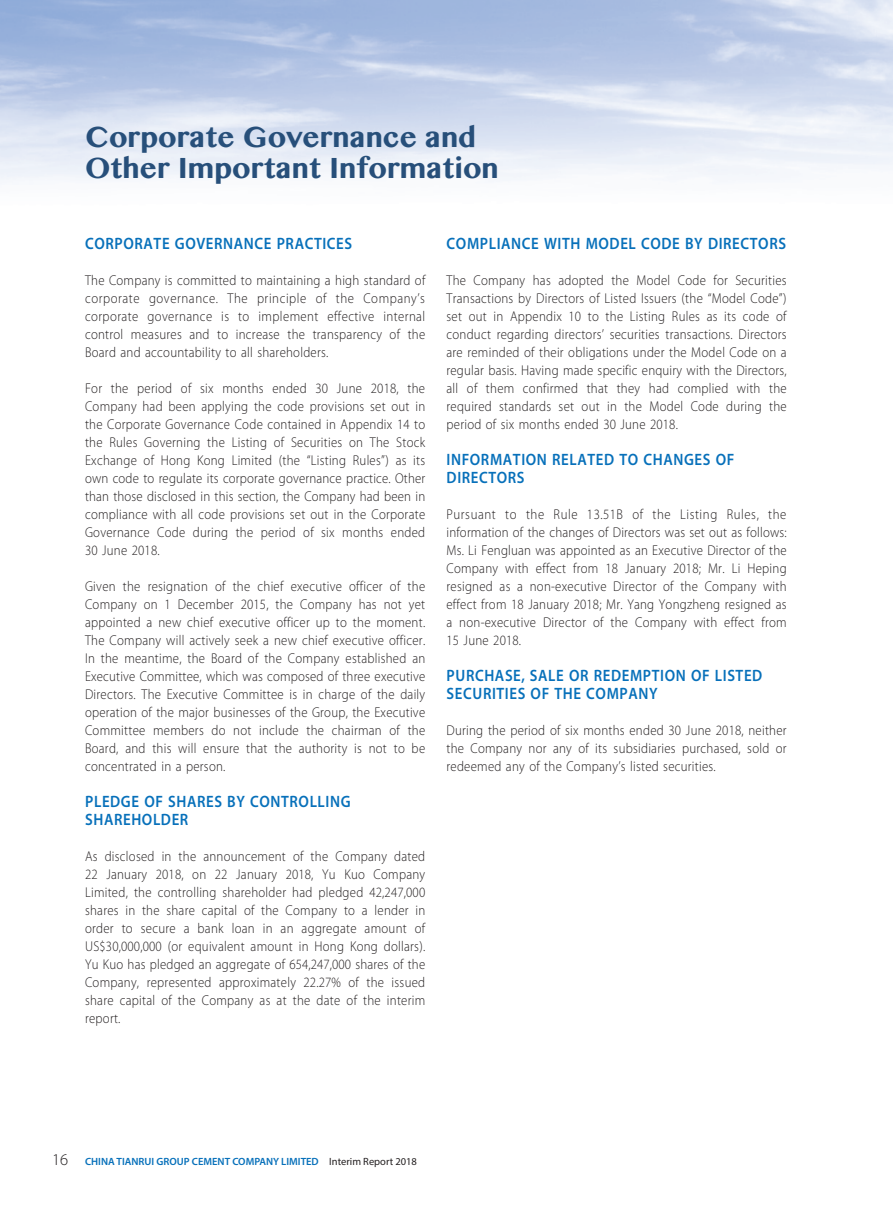
<style>
.page{position:relative;width:893px;height:1212px;background:#fff}
.page>*{position:absolute;margin:0;border:0;box-sizing:border-box;transform-origin:0 0}
.t1{font:700 28.5px/31.5px "Myanmar MN";color:#274f7a}
._03_H1{font:600 16.5px/18px "Myriad Pro";letter-spacing:.04em;color:#0770ba;scale:.9 1}
.t2{font:300 16.5px "Myriad Pro";color:#231f20}
._01_Body_Text{font:300 14.25px/18px "Myriad Pro";letter-spacing:.02em;color:#231f20;text-align:justify;scale:.9 1}
.t3{font:600 10.5px "Myriad Pro";color:#0770ba}
.s1{font-weight:400;color:#231f20}
</style>
<div class="page">
<h1 class="t1" style="left:85px;top:121px;width:415px">Corporate Governance and<br>Other Important Information</h1>
<p class="_03_H1" style="left:85px;top:234px;width:298px">CORPORATE GOVERNANCE PRACTICES</p>
<p class="_01_Body_Text" style="left:85px;top:271px;width:380px">The Company is committed to maintaining a high standard of corporate governance. The principle of the Company’s corporate governance is to implement effective internal control measures and to increase the transparency of the Board and accountability to all shareholders.</p>
<p class="_01_Body_Text" style="left:85px;top:379px;width:380px">For the period of six months ended 30 June 2018, the Company had been applying the code provisions set out in the Corporate Governance Code contained in Appendix 14 to the Rules Governing the Listing of Securities on The Stock Exchange of Hong Kong Limited (the “Listing Rules”) as its own code to regulate its corporate governance practice. Other than those disclosed in this section, the Company had been in compliance with all code provisions set out in the Corporate Governance Code during the period of six months ended 30 June 2018.</p>
<p class="_01_Body_Text" style="left:85px;top:577px;width:380px">Given the resignation of the chief executive officer of the Company on 1 December 2015, the Company has not yet appointed a new chief executive officer up to the moment.<br>The Company will actively seek a new chief executive officer.<br>In the meantime, the Board of the Company established an Executive Committee, which was composed of three executive Directors. The Executive Committee is in charge of the daily operation of the major businesses of the Group, the Executive Committee members do not include the chairman of the Board, and this will ensure that the authority is not to be concentrated in a person.</p>
<p class="_03_H1" style="left:85px;top:792px;width:296px">PLEDGE OF SHARES BY CONTROLLING<br>SHAREHOLDER</p>
<p class="_01_Body_Text" style="left:85px;top:847px;width:380px">As disclosed in the announcement of the Company dated 22 January 2018, on 22 January 2018, Yu Kuo Company Limited, the controlling shareholder had pledged 42,247,000 shares in the share capital of the Company to a lender in order to secure a bank loan in an aggregate amount of US$30,000,000 (or equivalent amount in Hong Kong dollars).<br>Yu Kuo has pledged an aggregate of 654,247,000 shares of the Company, represented approximately 22.27% of the issued share capital of the Company as at the date of the interim report.</p>
<p class="_03_H1" style="left:447px;top:234px;width:379px">COMPLIANCE WITH MODEL CODE BY DIRECTORS</p>
<p class="_01_Body_Text" style="left:446px;top:271px;width:380px">The Company has adopted the Model Code for Securities Transactions by Directors of Listed Issuers (the “Model Code”) set out in Appendix 10 to the Listing Rules as its code of conduct regarding directors’ securities transactions. Directors are reminded of their obligations under the Model Code on a regular basis. Having made specific enquiry with the Directors, all of them confirmed that they had complied with the required standards set out in the Model Code during the period of six months ended 30 June 2018.</p>
<p class="_03_H1" style="left:447px;top:450px;width:321px">INFORMATION RELATED TO CHANGES OF<br>DIRECTORS</p>
<p class="_01_Body_Text" style="left:446px;top:505px;width:380px">Pursuant to the Rule 13.51B of the Listing Rules, the information of the changes of Directors was set out as follows:<br>Ms. Li Fengluan was appointed as an Executive Director of the Company with effect from 18 January 2018; Mr. Li Heping resigned as a non-executive Director of the Company with effect from 18 January 2018; Mr. Yang Yongzheng resigned as a non-executive Director of the Company with effect from 15 June 2018.</p>
<p class="_03_H1" style="left:447px;top:666px;width:352px">PURCHASE, SALE OR REDEMPTION OF LISTED<br>SECURITIES OF THE COMPANY</p>
<p class="_01_Body_Text" style="left:446px;top:721px;width:379px">During the period of six months ended 30 June 2018, neither the Company nor any of its subsidiaries purchased, sold or redeemed any of the Company’s listed securities.</p>
<p class="t2" style="left:52px;top:1150px;width:18px">16</p>
<p class="t3" style="left:85px;top:1156px;width:333px">CHINA TIANRUI GROUP CEMENT COMPANY LIMITED <span class="s1">Interim Report 2018</span></p>
</div>
